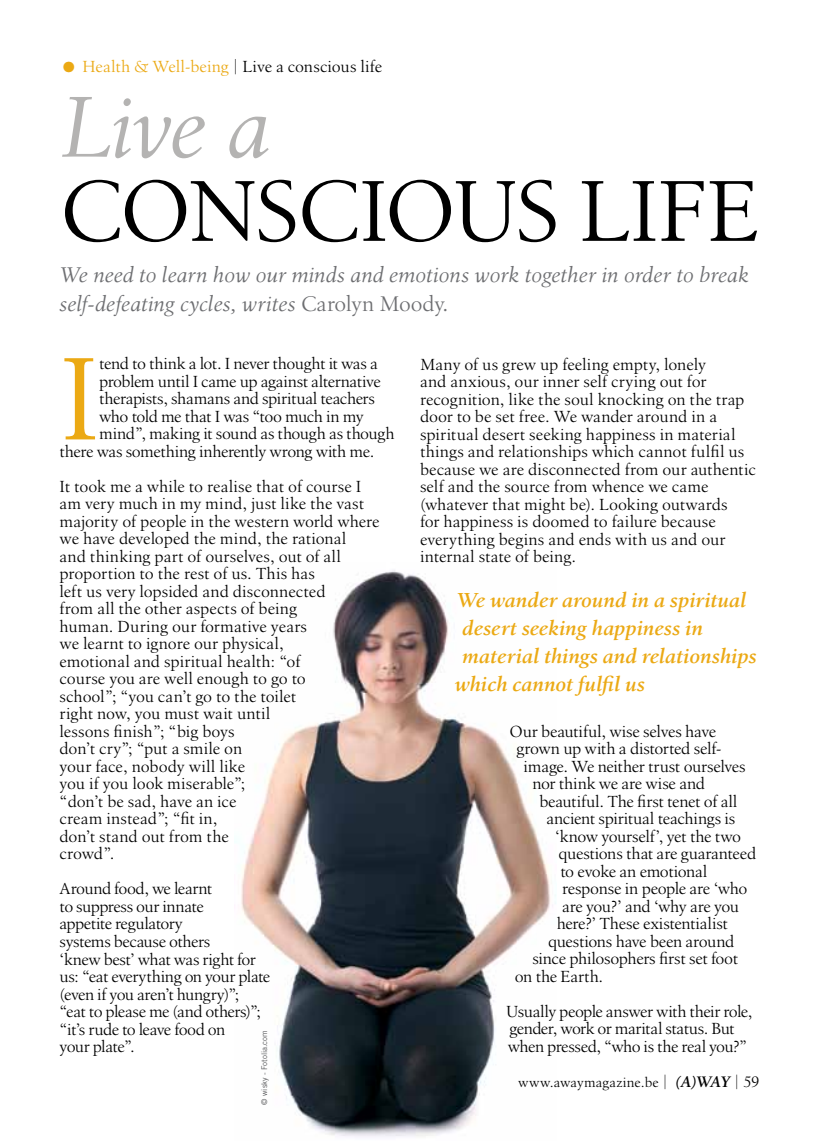
<style>
.page{position:relative;width:819px;height:1141px;background:#fff}
.page>*{position:absolute;margin:0;border:0;box-sizing:border-box;transform-origin:0 0}
.t1{font:121.45px "Birka";color:#eba914}
.t2{font:89.25px "Birka";letter-spacing:-.025em;color:#000}
.t3{font:italic 89.25px "Birka";color:#b4b3b2}
.t4{font:italic 21.88px/28.9px "Birka";color:#6d6e71}
.t5{font:italic 600 21px "Birka";color:#eba914}
.t6{font:16.62px/17.5px "Birka";letter-spacing:-.005em;color:#000}
.t7{font:16.62px/17.5px "Birka";letter-spacing:.02em;color:#000}
.t8{font:16.62px/17.5px "Birka";letter-spacing:-.035em;color:#000}
.t9{font:14px "Birka";letter-spacing:.02em;color:#000}
.t10{font:7.88px "Trade Gothic LT";color:#58595b}
.s1{font-size:38.5px;color:#eba914}
.s2{color:#eba914}
.s3{font-style:normal}
.s4{font-size:15.75px}
.s5{font-weight:600;font-style:italic;font-size:15.75px}
</style>
<div class="page">
<img style="left:234px;top:570px;width:322px;height:567px">
<p class="t6" style="left:60px;top:58px;width:324px"><span class="s1">•</span> <span class="s2">Health &amp; Well-being</span> | Live a conscious life</p>
<h2 class="t3" style="left:60px;top:76px;width:213px">Live a</h2>
<h2 class="t2" style="left:60px;top:160px;width:701px">conscious life</h2>
<h3 class="t4" style="left:60px;top:260px;width:691px">We need to learn how our minds and emotions work together in order to break self-defeating cycles, writes <span class="s3">Carolyn Moody</span>.</h3>
<h1 class="t1" style="left:60px;top:330px;width:32px">I</h1>
<p class="t6" style="left:99px;top:355px;width:280px">tend to think a lot. I never thought it was a</p>
<p class="t6" style="left:99px;top:373px;width:283px">problem until I came up against alternative</p>
<p class="t6" style="left:99px;top:390px;width:277px">therapists, shamans and spiritual teachers</p>
<p class="t6" style="left:99px;top:408px;width:266px">who told me that I was “too much in my</p>
<p class="t6" style="left:99px;top:425px;width:297px">mind”, making it sound as though as though</p>
<p class="t6" style="left:60px;top:443px;width:316px">there was something inherently wrong with me.</p>
<p class="t6" style="left:60px;top:478px;width:321px">It took me a while to realise that of course I am very much in my mind, just like the vast majority of people in the western world where we have developed the mind, the rational<br>and thinking part of ourselves, out of all proportion to the rest of us. This has<br>left us very lopsided and disconnected<br>from all the other aspects of being<br>human. During our formative years<br>we learnt to ignore our physical,<br>emotional and spiritual health: “of<br>course you are well enough to go to<br>school”; “you can’t go to the toilet<br>right now, you must wait until<br>lessons finish”; “big boys<br>don’t cry”; “put a smile on<br>your face, nobody will like<br>you if you look miserable”;<br>“don’t be sad, have an ice<br>cream instead”; “fit in,<br>don’t stand out from the<br>crowd”.</p>
<p class="t8" style="left:60px;top:880px;width:212px">Around food, we learnt<br>to suppress our innate<br>appetite regulatory<br>systems because others<br>‘knew best’ what was right for us: “eat everything on your plate (even if you aren’t hungry)”;<br>“eat to please me (and others)”; “it’s rude to leave food on<br>your plate”.</p>
<p class="t10" style="left:259px;top:1105px;width:76px;rotate:-90deg">© wisky - Fotolia.com</p>
<p class="t7" style="left:420px;top:355px;width:337px">Many of us grew up feeling empty, lonely<br>and anxious, our inner self crying out for recognition, like the soul knocking on the trap door to be set free. We wander around in a spiritual desert seeking happiness in material things and relationships which cannot fulfil us because we are disconnected from our authentic self and the source from whence we came (whatever that might be). Looking outwards<br>for happiness is doomed to failure because everything begins and ends with us and our internal state of being.</p>
<p class="t5" style="left:457px;top:588px;width:291px">We wander around in a spiritual</p>
<p class="t5" style="left:462px;top:616px;width:242px">desert seeking happiness in</p>
<p class="t5" style="left:462px;top:644px;width:296px">material things and relationships</p>
<p class="t5" style="left:454px;top:672px;width:192px">which cannot fulfil us</p>
<p class="t6" style="left:509px;top:723px;width:208px">Our beautiful, wise selves have</p>
<p class="t6" style="left:516px;top:740px;width:206px">grown up with a distorted self-</p>
<p class="t6" style="left:523px;top:758px;width:223px">image. We neither trust ourselves</p>
<p class="t6" style="left:532px;top:775px;width:174px">nor think we are wise and</p>
<p class="t6" style="left:539px;top:793px;width:199px">beautiful. The first tenet of all</p>
<p class="t6" style="left:546px;top:810px;width:190px">ancient spiritual teachings is</p>
<p class="t6" style="left:555px;top:828px;width:187px">‘know yourself’, yet the two</p>
<p class="t6" style="left:558px;top:845px;width:199px">questions that are guaranteed</p>
<p class="t6" style="left:560px;top:863px;width:148px">to evoke an emotional</p>
<p class="t6" style="left:562px;top:880px;width:187px">response in people are ‘who</p>
<p class="t6" style="left:562px;top:898px;width:178px">are you?’ and ‘why are you</p>
<p class="t6" style="left:557px;top:915px;width:172px">here?’ These existentialist</p>
<p class="t6" style="left:548px;top:933px;width:188px">questions have been around</p>
<p class="t6" style="left:532px;top:950px;width:207px">since philosophers first set foot</p>
<p class="t6" style="left:515px;top:968px;width:90px">on the Earth.</p>
<p class="t6" style="left:506px;top:1003px;width:248px">Usually people answer with their role, gender, work or marital status. But when pressed, “who is the real you?”</p>
<p class="t9" style="left:518px;top:1074px;width:243px">www.awaymagazine.be <span class="s4">|</span> <span class="s5">(A)WAY</span> <span class="s4">| 59</span></p>
</div>
